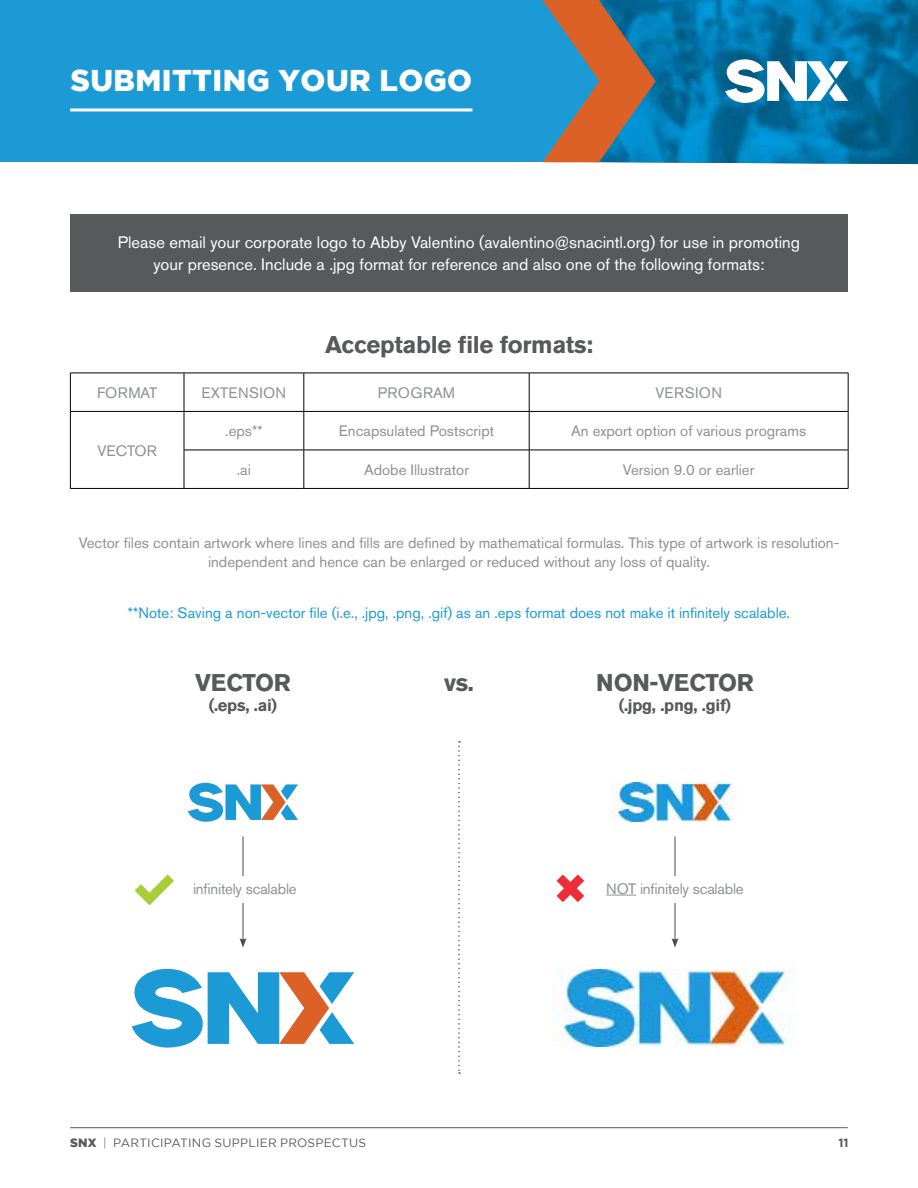
<style>
.page{position:relative;width:918px;height:1188px;background:#fff}
.page>*{position:absolute;margin:0;border:0;box-sizing:border-box;transform-origin:0 0}
.t1{font:900 30px "Gotham";letter-spacing:.015em;color:#fff}
.t2{font:700 24px "Akzidenz Grotesk BE";letter-spacing:-.015em;color:#58595b}
.t3{font:16.5px/22.5px "Akzidenz Grotesk BE";color:#fff;text-align:center}
.t4{font:700 16.5px "Akzidenz Grotesk BE";letter-spacing:-.015em;color:#58595b}
.t5{font:15px/19.5px "Akzidenz Grotesk BE";color:#8e9092;text-align:center}
.t6{font:15px "Akzidenz Grotesk BE";color:#1c9ad6}
.t7{font:15px "Akzidenz Grotesk BE";letter-spacing:.02em;color:#8e9092}
.t8{font:12px "Gotham";letter-spacing:.02em;color:#58595b}
.t9{font:700 12px "Gotham";color:#58595b}
.s1{font-weight:900}
.s2{font-weight:300}
</style>
<div class="page">
<hr style="left:70px;top:1127px;width:778px;height:1px;background:#58595b">
<hr style="left:70px;top:373px;width:114px;height:1px;background:#000">
<hr style="left:70px;top:373px;width:1px;height:38px;background:#000">
<hr style="left:184px;top:373px;width:120px;height:1px;background:#000">
<hr style="left:184px;top:373px;width:1px;height:38px;background:#000">
<hr style="left:304px;top:373px;width:225px;height:1px;background:#000">
<hr style="left:304px;top:373px;width:1px;height:38px;background:#000">
<hr style="left:529px;top:373px;width:319px;height:1px;background:#000">
<hr style="left:529px;top:373px;width:1px;height:38px;background:#000">
<hr style="left:848px;top:373px;width:1px;height:38px;background:#000">
<hr style="left:70px;top:411px;width:114px;height:1px;background:#000">
<hr style="left:70px;top:412px;width:1px;height:38px;background:#000">
<hr style="left:184px;top:411px;width:120px;height:1px;background:#000">
<hr style="left:184px;top:412px;width:1px;height:38px;background:#000">
<hr style="left:304px;top:411px;width:225px;height:1px;background:#000">
<hr style="left:304px;top:412px;width:1px;height:38px;background:#000">
<hr style="left:529px;top:411px;width:319px;height:1px;background:#000">
<hr style="left:529px;top:412px;width:1px;height:38px;background:#000">
<hr style="left:848px;top:412px;width:1px;height:38px;background:#000">
<hr style="left:70px;top:450px;width:1px;height:38px;background:#000">
<hr style="left:184px;top:450px;width:120px;height:1px;background:#000">
<hr style="left:184px;top:450px;width:1px;height:38px;background:#000">
<hr style="left:304px;top:450px;width:225px;height:1px;background:#000">
<hr style="left:304px;top:450px;width:1px;height:38px;background:#000">
<hr style="left:529px;top:450px;width:319px;height:1px;background:#000">
<hr style="left:529px;top:450px;width:1px;height:38px;background:#000">
<hr style="left:848px;top:450px;width:1px;height:38px;background:#000">
<hr style="left:70px;top:488px;width:114px;height:1px;background:#000">
<hr style="left:184px;top:488px;width:120px;height:1px;background:#000">
<hr style="left:304px;top:488px;width:225px;height:1px;background:#000">
<hr style="left:529px;top:488px;width:319px;height:1px;background:#000">
<div style="left:70px;top:215px;width:778px;height:77px;background:#58595b"></div>
<svg style="left:458px;top:741px;width:2px;height:333px"></svg>
<hr style="left:243px;top:836px;width:1px;height:105px;background:#4d4d4f">
<svg style="left:240px;top:938px;width:6px;height:10px"></svg>
<hr style="left:675px;top:836px;width:1px;height:105px;background:#4d4d4f">
<svg style="left:672px;top:938px;width:6px;height:10px"></svg>
<div style="left:168px;top:876px;width:150px;height:26px;background:#fff"></div>
<hr style="left:606px;top:895px;width:30px;height:1px;background:#8e9092">
<svg style="left:134px;top:874px;width:40px;height:32px"></svg>
<svg style="left:556px;top:874px;width:29px;height:28px"></svg>
<div style="left:0;top:0;width:918px;height:162px;background:#1c9ad6"></div>
<img style="left:572px;top:0;width:346px;height:164px">
<svg style="left:543px;top:0;width:113px;height:162px"></svg>
<hr style="left:70px;top:108px;width:403px;height:3px;background:#fff">
<svg style="left:188px;top:783px;width:110px;height:39px"></svg>
<svg style="left:132px;top:969px;width:222px;height:79px"></svg>
<img style="left:613px;top:782px;width:121px;height:39px">
<img style="left:553px;top:969px;width:243px;height:78px">
<svg style="left:725px;top:59px;width:123px;height:44px;background:#96c2d6"></svg>
<h1 class="t1" style="left:70px;top:63px;width:403px">SUBMITTING YOUR LOGO</h1>
<p class="t3" style="left:118px;top:230px;width:684px">Please email your corporate logo to Abby Valentino (avalentino@snacintl.org) for use in promoting your presence. Include a .jpg format for reference and also one of the following formats:</p>
<h2 class="t2" style="left:325px;top:331px;width:269px">Acceptable file formats:</h2>
<p class="t5" style="left:97px;top:383px;width:62px">FORMAT</p>
<p class="t7" style="left:202px;top:384px;width:86px">EXTENSION</p>
<p class="t7" style="left:378px;top:384px;width:79px">PROGRAM</p>
<p class="t7" style="left:655px;top:384px;width:68px">VERSION</p>
<p class="t5" style="left:98px;top:441px;width:61px">VECTOR</p>
<p class="t5" style="left:225px;top:421px;width:39px">.eps**</p>
<p class="t5" style="left:339px;top:421px;width:157px">Encapsulated Postscript</p>
<p class="t5" style="left:571px;top:421px;width:237px">An export option of various programs</p>
<p class="t5" style="left:237px;top:460px;width:16px">.ai</p>
<p class="t5" style="left:364px;top:460px;width:107px">Adobe Illustrator</p>
<p class="t5" style="left:623px;top:460px;width:133px">Version 9.0 or earlier</p>
<p class="t5" style="left:79px;top:533px;width:762px">Vector files contain artwork where lines and fills are defined by mathematical formulas. This type of artwork is resolution&shy;independent and hence can be enlarged or reduced without any loss of quality.</p>
<p class="t6" style="left:128px;top:603px;width:664px">**Note: Saving a non-vector file (i.e., .jpg, .png, .gif) as an .eps format does not make it infinitely scalable.</p>
<h2 class="t2" style="left:195px;top:669px;width:97px">VECTOR</h2>
<p class="t4" style="left:209px;top:696px;width:70px">(.eps, .ai)</p>
<h2 class="t2" style="left:444px;top:669px;width:31px">vs.</h2>
<h2 class="t2" style="left:596px;top:669px;width:159px">NON-VECTOR</h2>
<p class="t4" style="left:619px;top:696px;width:114px">(.jpg, .png, .gif)</p>
<p class="t5" style="left:193px;top:878px;width:105px">infinitely scalable</p>
<p class="t5" style="left:606px;top:878px;width:139px">NOT infinitely scalable</p>
<p class="t8" style="left:70px;top:1136px;width:298px"><span class="s1">SNX</span> <span class="s2">|</span> PARTICIPATING SUPPLIER PROSPECTUS</p>
<p class="t9" style="left:839px;top:1136px;width:12px">11</p>
</div>
